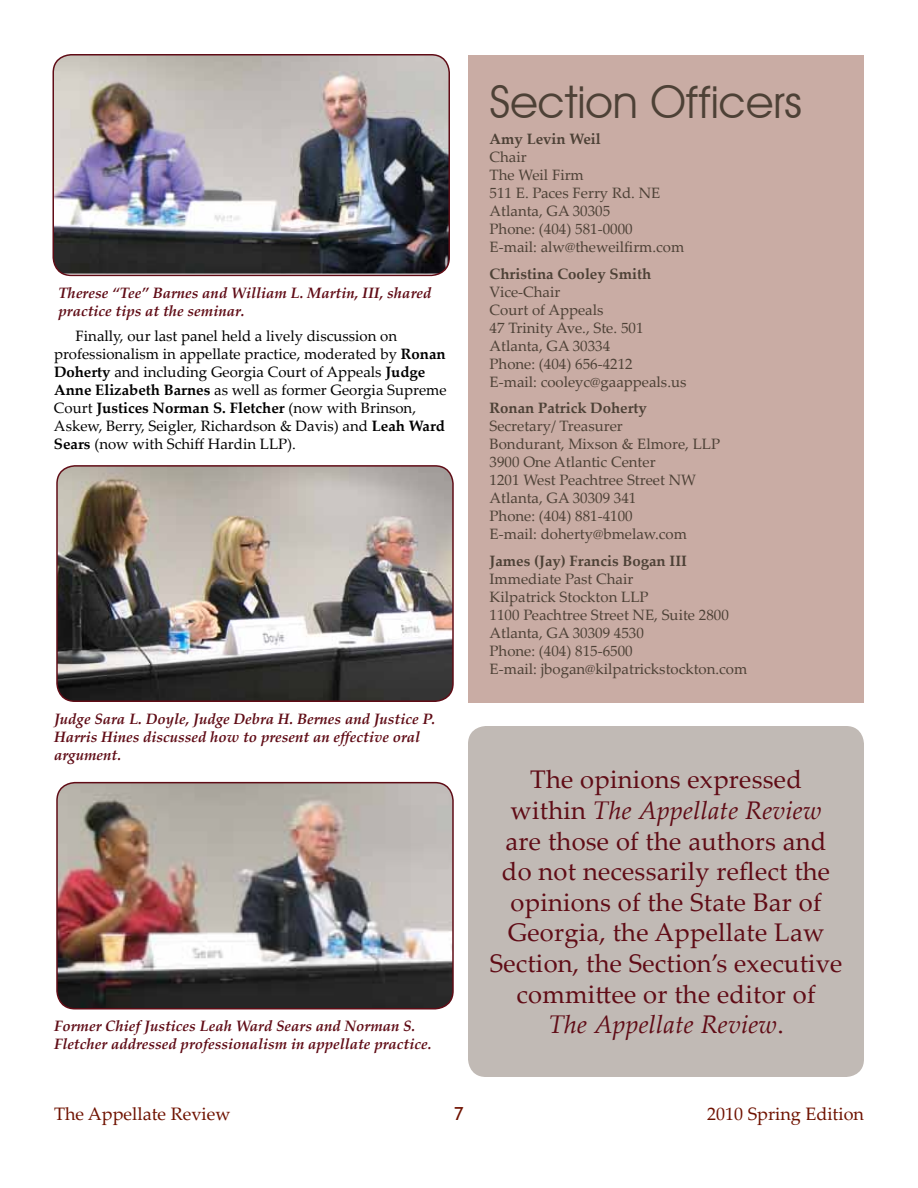
<style>
.page{position:relative;width:918px;height:1188px;background:#fff}
.page>*{position:absolute;margin:0;border:0;box-sizing:border-box;transform-origin:0 0}
.t1{font:45px "Avant Garde IT Cby BT";color:#4d4136}
.t2{font:25.5px/30.6px "Palatino Linotype";letter-spacing:.01em;color:#600c16;text-align:center}
.t3{font:18px "Palatino Linotype";color:#6f1200}
.t4{font:18px "Trebuchet MS";color:#6f1200}
.t5{font:15px/18px "Palatino Linotype";color:#4d4136}
.t6{font:15px/18px "Palatino Linotype";color:#000}
.t7{font:italic 700 15px/18px "Palatino Linotype";color:#600c16}
.t8{font:700 15px "Palatino Linotype";color:#4d4136}
.s1{font-weight:700}
.s2{font-style:italic}
</style>
<div class="page">
<img style="left:54px;top:55px;width:395px;height:219px">
<div style="left:52px;top:54px;width:398px;height:222px;border:2px solid #600c16;border-radius:18px"></div>
<img style="left:57px;top:466px;width:396px;height:235px">
<div style="left:56px;top:465px;width:398px;height:237px;border:2px solid #600c16;border-radius:18px"></div>
<img style="left:57px;top:783px;width:396px;height:226px">
<div style="left:56px;top:782px;width:398px;height:227px;border:2px solid #600c16;border-radius:18px"></div>
<div style="left:468px;top:55px;width:396px;height:648px;background:#c9aca4"></div>
<div style="left:468px;top:726px;width:396px;height:351px;background:#c1bab5;border-radius:18px"></div>
<p class="t7" style="left:58px;top:283px;width:375px">Therese “Tee” Barnes and William L. Martin, III, shared practice tips at the seminar.</p>
<p class="t6" style="left:54px;top:327px;width:394px;text-indent:22px">Finally, our last panel held a lively discussion on professionalism in appellate practice, moderated by <span class="s1">Ronan Doherty</span> and including Georgia Court of Appeals <span class="s1">Judge Anne Elizabeth Barnes</span> as well as former Georgia Supreme Court <span class="s1">Justices Norman S. Fletcher</span> (now with Brinson, Askew, Berry, Seigler, Richardson &amp; Davis) and <span class="s1">Leah Ward Sears</span> (now with Schiff Hardin LLP).</p>
<p class="t7" style="left:54px;top:709px;width:383px">Judge Sara L. Doyle, Judge Debra H. Bernes and Justice P.<br>Harris Hines discussed how to present an effective oral argument.</p>
<p class="t7" style="left:54px;top:1017px;width:379px">Former Chief Justices Leah Ward Sears and Norman S.<br>Fletcher addressed professionalism in appellate practice.</p>
<h1 class="t1" style="left:490px;top:74px;width:314px">Section Officers</h1>
<p class="t8" style="left:490px;top:128px;width:113px">Amy Levin Weil</p>
<p class="t5" style="left:490px;top:148px;width:196px">Chair<br>The Weil Firm<br>511 E. Paces Ferry Rd. NE<br>Atlanta, GA 30305<br>Phone: (404) 581-0000<br>E-mail: alw@theweilfirm.com</p>
<p class="t8" style="left:490px;top:263px;width:163px">Christina Cooley Smith</p>
<p class="t5" style="left:490px;top:282px;width:198px">Vice-Chair<br>Court of Appeals<br>47 Trinity Ave., Ste. 501<br>Atlanta, GA 30334<br>Phone: (404) 656-4212<br>E-mail: cooleyc@gaappeals.us</p>
<p class="t8" style="left:490px;top:398px;width:159px">Ronan Patrick Doherty</p>
<p class="t5" style="left:490px;top:417px;width:232px">Secretary/ Treasurer<br>Bondurant, Mixson &amp; Elmore, LLP<br>3900 One Atlantic Center<br>1201 West Peachtree Street NW<br>Atlanta, GA 30309 341<br>Phone: (404) 881-4100<br>E-mail: doherty@bmelaw.com</p>
<p class="t8" style="left:490px;top:550px;width:199px">James (Jay) Francis Bogan III</p>
<p class="t5" style="left:490px;top:569px;width:259px">Immediate Past Chair<br>Kilpatrick Stockton LLP<br>1100 Peachtree Street NE, Suite 2800<br>Atlanta, GA 30309 4530<br>Phone: (404) 815-6500<br>E-mail: jbogan@kilpatrickstockton.com</p>
<p class="t2" style="left:490px;top:763px;width:354px">The opinions expressed within <span class="s2">The Appellate Review </span>are those of the authors and do not necessarily reflect the opinions of the State Bar of<br>Georgia, the Appellate Law<br>Section, the Section’s executive committee or the editor of<br><span class="s2">The Appellate Review</span>.</p>
<p class="t3" style="left:54px;top:1101px;width:178px">The Appellate Review</p>
<p class="t4" style="left:454px;top:1103px;width:11px">7</p>
<p class="t3" style="left:707px;top:1101px;width:158px">2010 Spring Edition</p>
</div>
